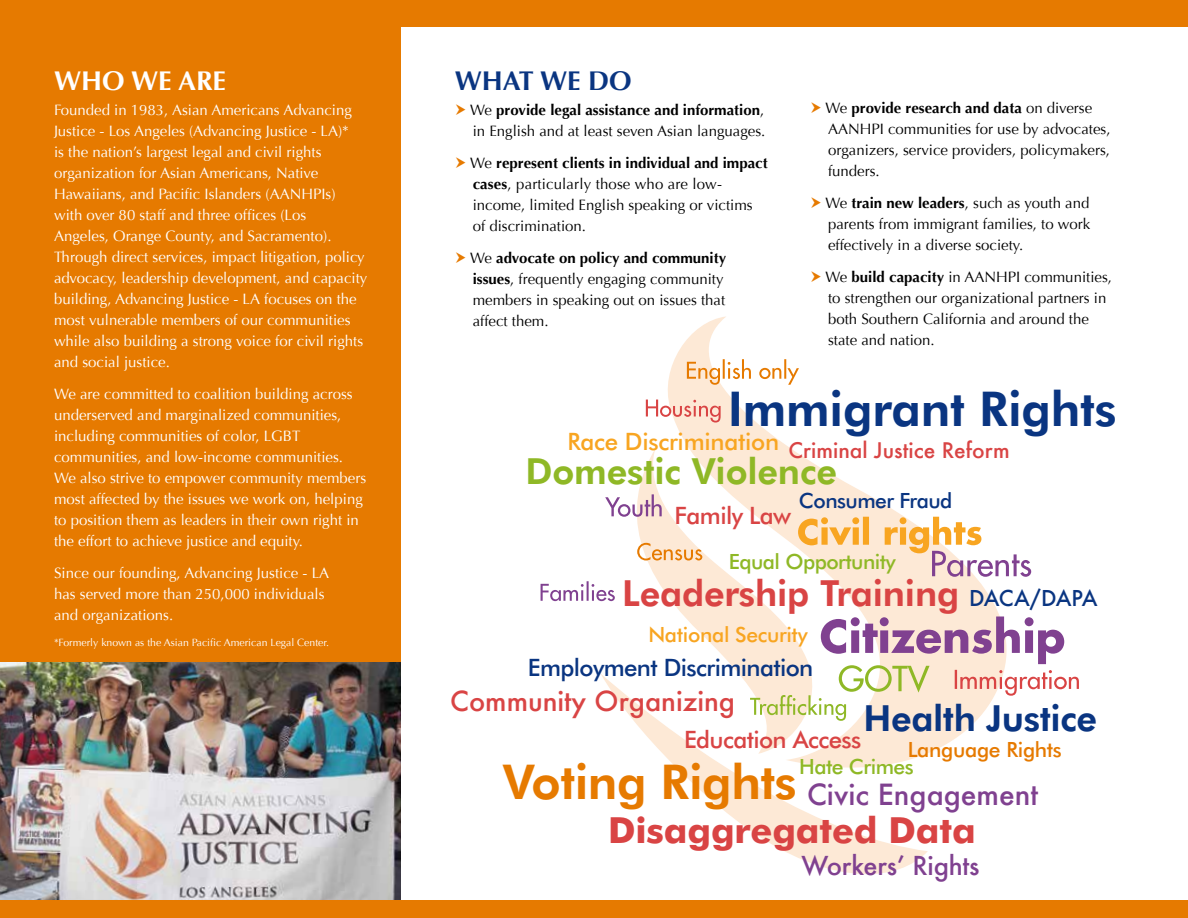
<style>
.page{position:relative;width:1188px;height:918px;background:#fff}
.page>*{position:absolute;margin:0;border:0;box-sizing:border-box;transform-origin:0 0}
.t1{font:800 48px "Futura BT";letter-spacing:-.005em;color:#0a3581}
.t2{font:800 48px "Futura BT";letter-spacing:-.01em;color:#e67a00}
.t3{font:800 36px "Futura BT";letter-spacing:-.005em;color:#d94444}
.t4{font:700 36px "Futura BT";letter-spacing:-.005em;color:#d94444}
.t5{font:800 36px "Futura BT";letter-spacing:-.005em;color:#8fb826}
.t6{font:800 36px "Futura BT";letter-spacing:-.01em;color:#0a3581}
.t7{font:500 28.5px "Futura";color:#804190}
.t8{font:500 27px "Futura";color:#d94444}
.t9{font:700 27px "Optima";color:#fff}
.t10{font:700 27px "Optima";color:#0a3581}
.t11{font:500 25.5px "Futura";letter-spacing:-.01em;color:#804190}
.t12{font:500 24px "Futura BT";letter-spacing:-.025em;color:#0a3581}
.t13{font:500 24px "Futura BT";letter-spacing:-.025em;color:#d94444}
.t14{font:500 24px "Futura BT";letter-spacing:-.01em;color:#f8a521}
.t15{font:500 21.3px "Futura";letter-spacing:-.035em;color:#0a3581}
.t16{font:500 21px "Futura BT";letter-spacing:-.025em;color:#8fb826}
.t17{font:500 21px "Futura";color:#d94444}
.t18{font:500 21px "Futura BT";letter-spacing:-.015em;color:#f8a521}
.t19{font:500 21px "Futura BT";letter-spacing:-.015em;color:#e67a00}
.t20{font:500 21px "Futura BT";letter-spacing:-.025em;color:#0a3581}
.t21{font:15px/21px "Optima";color:#fff}
.t22{font:15px/21px "Optima";color:#000}
.t23{font:10.5px "Optima";color:#fff}
.s1{font-weight:700}
</style>
<div class="page">
<div style="left:0;top:14px;width:400px;height:886px;background:#e67a00"></div>
<div style="left:0;top:0;width:1188px;height:27px;background:#e67a00"></div>
<svg style="left:668px;top:316px;width:332px;height:437px"></svg>
<svg style="left:637px;top:448px;width:188px;height:225px"></svg>
<svg style="left:601px;top:673px;width:327px;height:201px"></svg>
<img style="left:0;top:662px;width:400px;height:238px">
<div style="left:0;top:900px;width:1188px;height:18px;background:#e67a00"></div>
<svg style="left:798px;top:517px;width:233px;height:60px"></svg>
<svg style="left:605px;top:494px;width:57px;height:23px"></svg>
<svg style="left:541px;top:581px;width:74px;height:20px"></svg>
<svg style="left:687px;top:359px;width:112px;height:26px"></svg>
<svg style="left:637px;top:543px;width:65px;height:18px"></svg>
<svg style="left:750px;top:616px;width:329px;height:105px"></svg>
<svg style="left:646px;top:400px;width:75px;height:23px"></svg>
<h3 class="t9" style="left:54px;top:65px;width:174px">WHO WE ARE</h3>
<p class="t21" style="left:54px;top:100px;width:315px">Founded in 1983, Asian Americans Advancing Justice - Los Angeles (Advancing Justice - LA)*<br>is the nation’s largest legal and civil rights organization for Asian Americans, Native Hawaiians, and Pacific Islanders (AANHPIs) with over 80 staff and three offices (Los<br>Angeles, Orange County, and Sacramento).<br>Through direct services, impact litigation, policy advocacy, leadership development, and capacity building, Advancing Justice - LA focuses on the most vulnerable members of our communities while also building a strong voice for civil rights and social justice.</p>
<p class="t21" style="left:54px;top:384px;width:314px">We are committed to coalition building across underserved and marginalized communities, including communities of color, LGBT communities, and low-income communities.<br>We also strive to empower community members most affected by the issues we work on, helping to position them as leaders in their own right in the effort to achieve justice and equity.</p>
<p class="t21" style="left:54px;top:562px;width:277px">Since our founding, Advancing Justice - LA has served more than 250,000 individuals and organizations.</p>
<p class="t23" style="left:54px;top:637px;width:277px">*Formerly known as the Asian Pacific American Legal Center.</p>
<h3 class="t10" style="left:455px;top:65px;width:179px">WHAT WE DO</h3>
<p class="t22" style="left:470px;top:100px;width:297px">We <span class="s1">provide legal assistance and information</span>, in English and at least seven Asian languages.</p>
<p class="t22" style="left:470px;top:153px;width:299px">We <span class="s1">represent clients in individual and impact cases</span>, particularly those who are low&shy;income, limited English speaking or victims<br>of discrimination.</p>
<p class="t22" style="left:470px;top:247px;width:258px">We <span class="s1">advocate on policy and community issues</span>, frequently engaging community members in speaking out on issues that affect them.</p>
<p class="t22" style="left:826px;top:98px;width:287px">We <span class="s1">provide research and data</span> on diverse AANHPI communities for use by advocates, organizers, service providers, policymakers, funders.</p>
<p class="t22" style="left:826px;top:193px;width:266px;text-align:justify">We <span class="s1">train new leaders</span>, such as youth and parents from immigrant families, to work effectively in a diverse society.</p>
<p class="t22" style="left:826px;top:266px;width:288px">We <span class="s1">build capacity</span> in AANHPI communities, to strengthen our organizational partners in both Southern California and around the state and nation.</p>
<h1 class="t1" style="left:728px;top:380px;width:391px">Immigrant Rights</h1>
<h3 class="t14" style="left:568px;top:427px;width:213px">Race Discrimination</h3>
<h3 class="t17" style="left:788px;top:435px;width:223px">Criminal Justice Reform</h3>
<h2 class="t5" style="left:526px;top:450px;width:313px">Domestic Violence</h2>
<h3 class="t13" style="left:675px;top:501px;width:118px">Family Law</h3>
<h3 class="t20" style="left:799px;top:488px;width:155px">Consumer Fraud</h3>
<h3 class="t16" style="left:729px;top:549px;width:168px">Equal Opportunity</h3>
<h2 class="t3" style="left:622px;top:571px;width:339px">Leadership Training</h2>
<h3 class="t18" style="left:648px;top:621px;width:161px">National Security</h3>
<h3 class="t12" style="left:528px;top:653px;width:287px">Employment Discrimination</h3>
<h3 class="t15" style="left:969px;top:584px;width:130px">DACA/DAPA</h3>
<h3 class="t8" style="left:450px;top:683px;width:286px">Community Organizing</h3>
<h2 class="t6" style="left:864px;top:696px;width:235px">Health Justice</h2>
<h3 class="t13" style="left:684px;top:725px;width:179px">Education Access</h3>
<h3 class="t19" style="left:908px;top:737px;width:156px">Language Rights</h3>
<h3 class="t16" style="left:799px;top:754px;width:116px">Hate Crimes</h3>
<h1 class="t2" style="left:503px;top:753px;width:296px">Voting Rights</h1>
<h3 class="t7" style="left:807px;top:775px;width:233px">Civic Engagement</h3>
<h2 class="t4" style="left:608px;top:809px;width:369px">Disaggregated Data</h2>
<h3 class="t11" style="left:802px;top:848px;width:179px">Workers’ Rights</h3>
</div>
